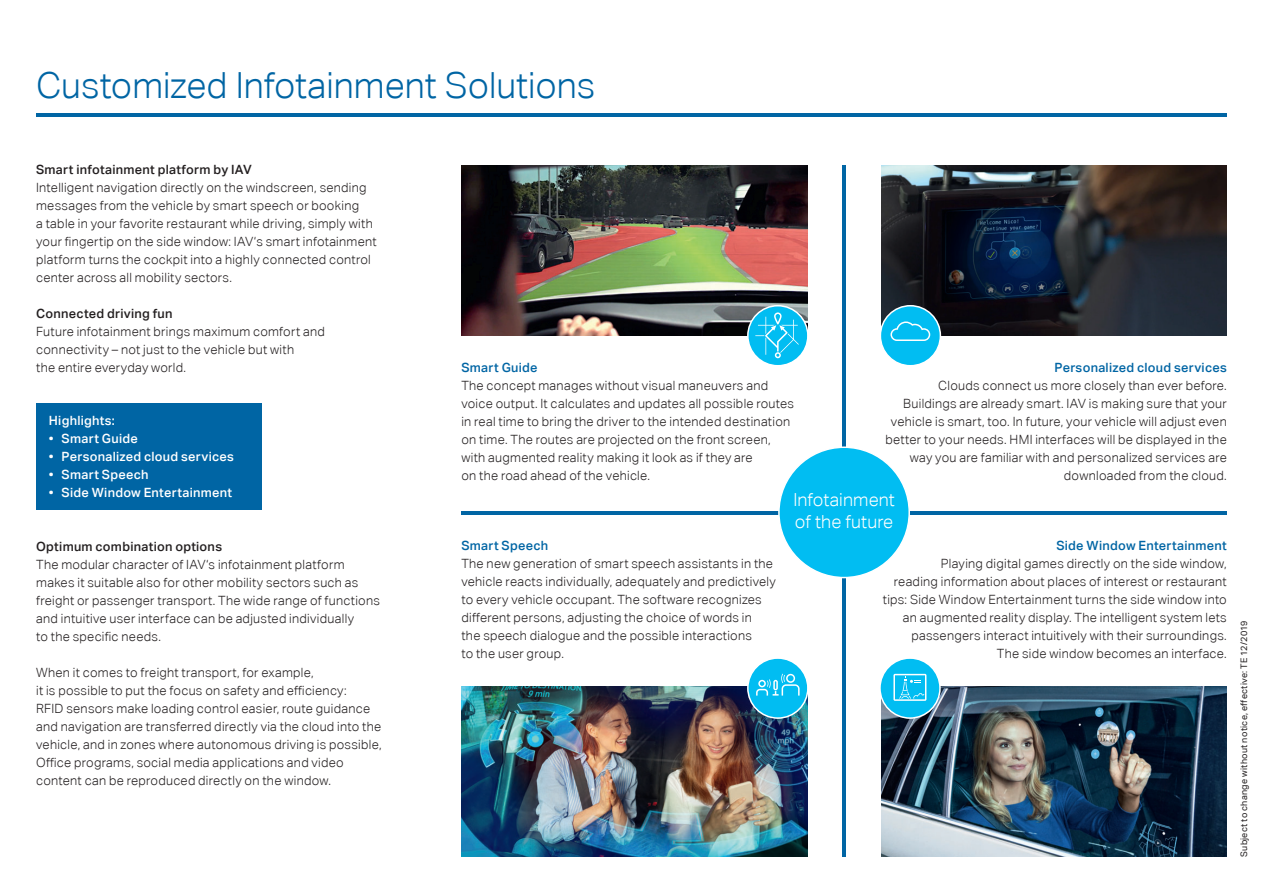
<style>
.page{position:relative;width:1263px;height:893px;background:#fff}
.page>*{position:absolute;margin:0;border:0;box-sizing:border-box;transform-origin:0 0}
.t1{font:300 36px "Aktiv Grotesk";color:#0065a4}
.t2{font:300 18px/22.5px "Aktiv Grotesk";letter-spacing:.005em;color:#fff}
.t3{font:300 12.75px/18px "Aktiv Grotesk";letter-spacing:.02em;color:#231f20}
.t4{font:500 12.75px "Aktiv Grotesk";letter-spacing:.02em;color:#fff}
.t5{font:500 12.75px "Aktiv Grotesk";letter-spacing:.02em;color:#231f20}
.t6{font:500 12.75px "Aktiv Grotesk";letter-spacing:.02em;color:#0065a4}
.t7{font:9px "Aktiv Grotesk";letter-spacing:.03em;color:#231f20}
</style>
<div class="page">
<div style="left:36px;top:403px;width:225px;height:106px;background:#0065a4"></div>
<img style="left:461px;top:165px;width:346px;height:170px">
<img style="left:881px;top:165px;width:346px;height:170px">
<img style="left:461px;top:687px;width:346px;height:170px">
<img style="left:881px;top:687px;width:346px;height:170px">
<hr style="left:36px;top:114px;width:1191px;height:3px;background:#0065a4">
<hr style="left:461px;top:511px;width:766px;height:3px;background:#0065a4">
<hr style="left:842px;top:165px;width:4px;height:692px;background:#0065a4">
<div style="left:779px;top:447px;width:130px;height:131px;background:#01bdf2;border-radius:50%"></div>
<div style="left:880px;top:306px;width:60px;height:60px;background:#01bdf2;border-radius:50%"></div>
<svg style="left:890px;top:321px;width:40px;height:20px"></svg>
<div style="left:880px;top:305px;width:61px;height:61px;border:2px solid #fff;border-radius:50%"></div>
<div style="left:880px;top:658px;width:60px;height:60px;background:#01bdf2;border-radius:50%"></div>
<svg style="left:893px;top:674px;width:33px;height:27px"></svg>
<div style="left:879px;top:657px;width:62px;height:62px;border:2px solid #fff;border-radius:50%"></div>
<svg style="left:748px;top:306px;width:60px;height:60px"></svg>
<svg style="left:755px;top:312px;width:44px;height:46px;background:#24c5f3"></svg>
<div style="left:747px;top:305px;width:61px;height:61px;border:2px solid #fff;border-radius:50%"></div>
<div style="left:748px;top:658px;width:60px;height:60px;background:#01bdf2;border-radius:50%"></div>
<svg style="left:756px;top:674px;width:44px;height:22px"></svg>
<div style="left:747px;top:657px;width:61px;height:62px;border:2px solid #fff;border-radius:50%"></div>
<h1 class="t1" style="left:36px;top:65px;width:561px">Customized Infotainment Solutions</h1>
<p class="t5" style="left:36px;top:163px;width:217px">Smart infotainment platform by IAV</p>
<p class="t3" style="left:36px;top:179px;width:342px">Intelligent navigation directly on the windscreen, sending messages from the vehicle by smart speech or booking<br>a table in your favorite restaurant while driving, simply with your fingertip on the side window: IAV‘s smart infotainment platform turns the cockpit into a highly connected control center across all mobility sectors.</p>
<p class="t5" style="left:36px;top:307px;width:138px">Connected driving fun</p>
<p class="t3" style="left:36px;top:323px;width:290px">Future infotainment brings maximum comfort and connectivity – not just to the vehicle but with<br>the entire everyday world.</p>
<p class="t4" style="left:49px;top:413px;width:67px">Highlights:</p>
<p class="t4" style="left:49px;top:431px;width:90px">• Smart Guide</p>
<p class="t4" style="left:49px;top:449px;width:187px">• Personalized cloud services</p>
<p class="t4" style="left:49px;top:467px;width:101px">• Smart Speech</p>
<p class="t4" style="left:49px;top:485px;width:185px">• Side Window Entertainment</p>
<p class="t5" style="left:36px;top:539px;width:187px">Optimum combination options</p>
<p class="t3" style="left:36px;top:555px;width:345px">The modular character of IAV‘s infotainment platform makes it suitable also for other mobility sectors such as freight or passenger transport. The wide range of functions and intuitive user interface can be adjusted individually<br>to the specific needs.</p>
<p class="t3" style="left:36px;top:663px;width:347px">When it comes to freight transport, for example,<br>it is possible to put the focus on safety and efficiency:<br>RFID sensors make loading control easier, route guidance and navigation are transferred directly via the cloud into the vehicle, and in zones where autonomous driving is possible, Office programs, social media applications and video content can be reproduced directly on the window.</p>
<p class="t6" style="left:461px;top:360px;width:78px">Smart Guide</p>
<p class="t3" style="left:461px;top:376px;width:334px">The concept manages without visual maneuvers and voice output. It calculates and updates all possible routes in real time to bring the driver to the intended destination on time. The routes are projected on the front screen, with augmented reality making it look as if they are<br>on the road ahead of the vehicle.</p>
<p class="t6" style="left:1054px;top:360px;width:174px">Personalized cloud services</p>
<p class="t3" style="left:885px;top:376px;width:343px;text-align:right">Clouds connect us more closely than ever before.<br>Buildings are already smart. IAV is making sure that your vehicle is smart, too. In future, your vehicle will adjust even better to your needs. HMI interfaces will be displayed in the way you are familiar with and personalized services are downloaded from the cloud.</p>
<p class="t6" style="left:461px;top:538px;width:88px">Smart Speech</p>
<p class="t3" style="left:461px;top:555px;width:316px">The new generation of smart speech assistants in the vehicle reacts individually, adequately and predictively to every vehicle occupant. The software recognizes different persons, adjusting the choice of words in<br>the speech dialogue and the possible interactions<br>to the user group.</p>
<h2 class="t2" style="left:793px;top:488px;width:103px">Infotainment of the future</h2>
<p class="t6" style="left:1056px;top:538px;width:172px">Side Window Entertainment</p>
<p class="t3" style="left:883px;top:555px;width:345px;text-align:right">Playing digital games directly on the side window,<br>reading information about places of interest or restaurant tips: Side Window Entertainment turns the side window into an augmented reality display. The intelligent system lets passengers interact intuitively with their surroundings.<br>The side window becomes an interface.</p>
<p class="t7" style="left:1239px;top:857px;width:238px;rotate:-90deg">Subject to change without notice, effective: TE 12/2019</p>
</div>
